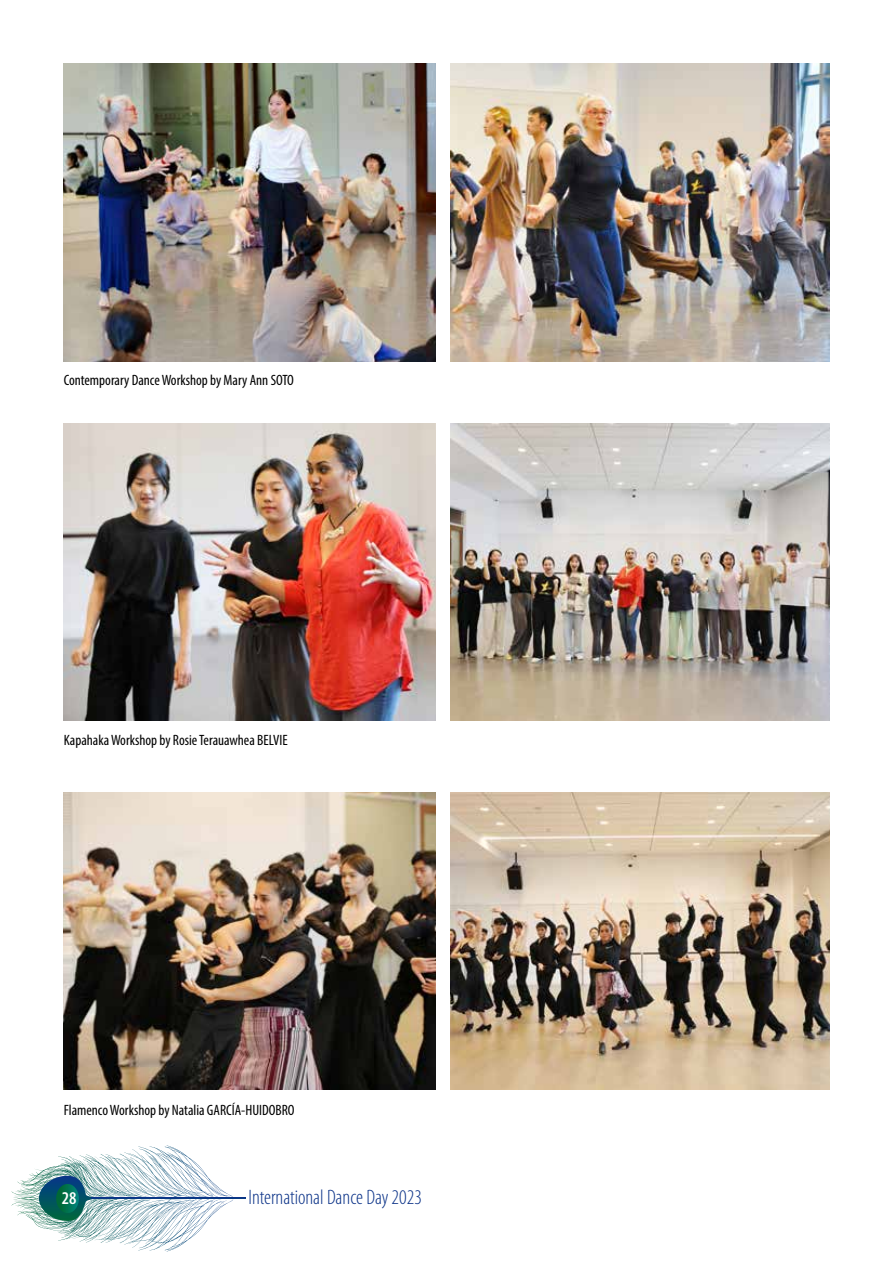
<style>
.page{position:relative;width:893px;height:1263px;background:#fff}
.page>*{position:absolute;margin:0;border:0;box-sizing:border-box;transform-origin:0 0}
.t1{font:300 condensed 21px "Myriad Pro";color:#0c3388}
.t2{font:600 condensed 18px "Myriad Pro";color:#fff}
.t3{font:condensed 15px "Myriad Pro";color:#000}
</style>
<div class="page">
<svg style="left:124px;top:1146px;width:68px;height:48px"></svg>
<svg style="left:39px;top:1174px;width:55px;height:48px;background:#3d8182"></svg>
<hr style="left:92px;top:1198px;width:153px;height:1px;background:#073a83">
<img style="left:64px;top:64px;width:372px;height:298px">
<img style="left:64px;top:423px;width:372px;height:298px">
<img style="left:451px;top:423px;width:378px;height:298px">
<img style="left:451px;top:792px;width:378px;height:298px">
<img style="left:64px;top:792px;width:372px;height:298px">
<img style="left:451px;top:64px;width:378px;height:297px">
<p class="t3" style="left:64px;top:371px;width:232px">Contemporary Dance Workshop by Mary Ann SOTO</p>
<p class="t3" style="left:64px;top:731px;width:225px">Kapahaka Workshop by Rosie Terauawhea BELVIE</p>
<p class="t3" style="left:64px;top:1101px;width:232px">Flamenco Workshop by Natalia GARCÍA-HUIDOBRO</p>
<p class="t2" style="left:62px;top:1187px;width:16px">28</p>
<h1 class="t1" style="left:249px;top:1185px;width:175px">International Dance Day 2023</h1>
</div>
